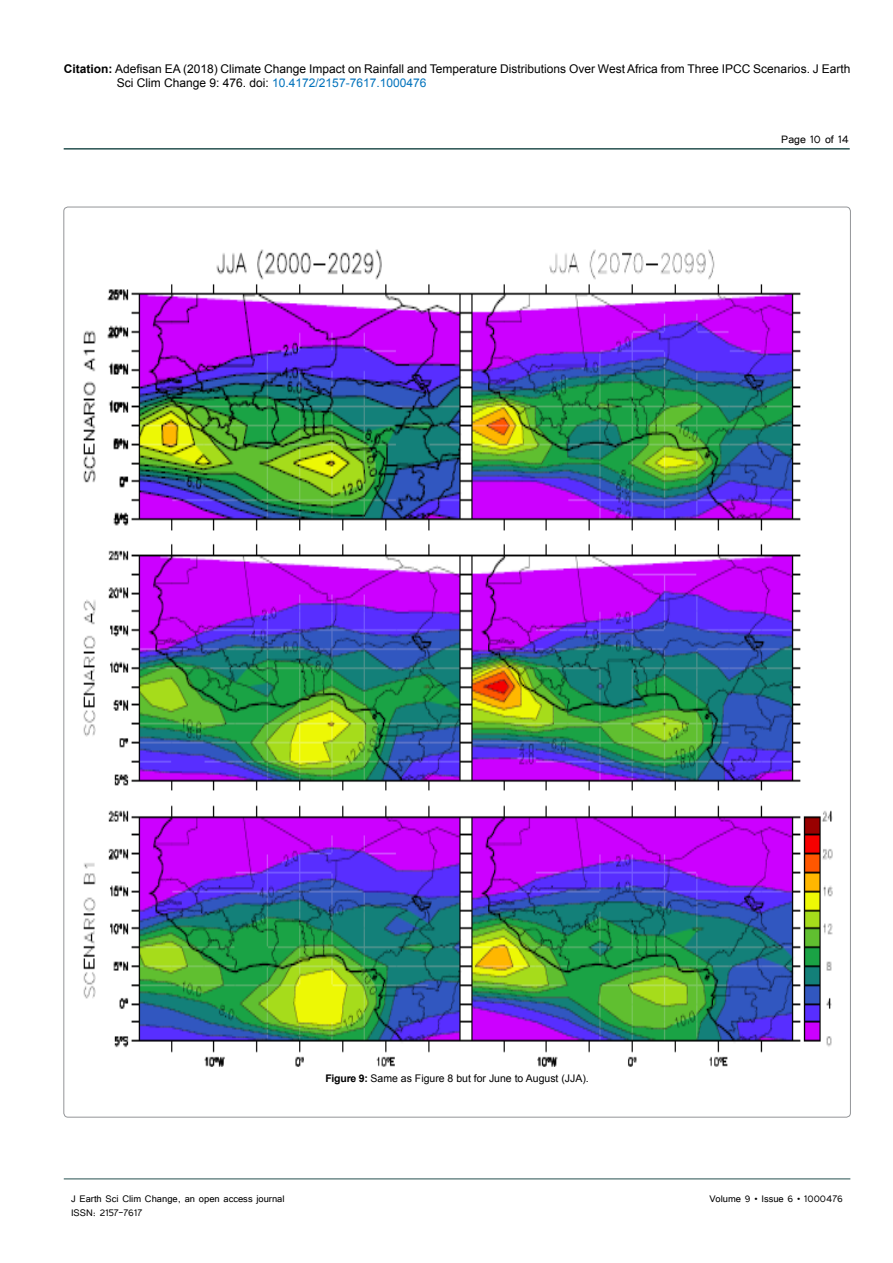
<style>
.page{position:relative;width:893px;height:1263px;background:#fff}
.page>*{position:absolute;margin:0;border:0;box-sizing:border-box;transform-origin:0 0}
.t1{font:13.5px "Tunga";color:#000}
.t2{font:12px/14.4px "Arial";color:#000}
.t3{font:12px "Tunga";color:#000}
.t4{font:10.5px "Arial";color:#000}
.s1{font-weight:700}
.s2{color:#0072bc}
</style>
<div class="page">
<hr style="left:64px;top:148px;width:786px;height:2px;background:#265150">
<hr style="left:64px;top:1179px;width:786px;height:1px;background:#265150">
<img style="left:83px;top:249px;width:750px;height:817px">
<p class="t2" style="left:117px;top:61px;width:735px;text-indent:-53px"><span class="s1">Citation:</span> Adefisan EA (2018) Climate Change Impact on Rainfall and Temperature Distributions Over West Africa from Three IPCC Scenarios. J Earth<br>Sci Clim Change 9: 476. doi: <span class="s2">10.4172/2157-7617.1000476</span></p>
<p class="t1" style="left:781px;top:131px;width:69px">Page 10 of 14</p>
<p class="t4" style="left:325px;top:1072px;width:265px"><span class="s1">Figure 9:</span> Same as Figure 8 but for June to August (JJA).</p>
<p class="t3" style="left:71px;top:1190px;width:215px">J Earth Sci Clim Change, an open access journal</p>
<p class="t3" style="left:709px;top:1190px;width:135px">Volume 9 • Issue 6 • 1000476</p>
<p class="t3" style="left:71px;top:1205px;width:73px">ISSN: 2157-7617</p>
</div>
